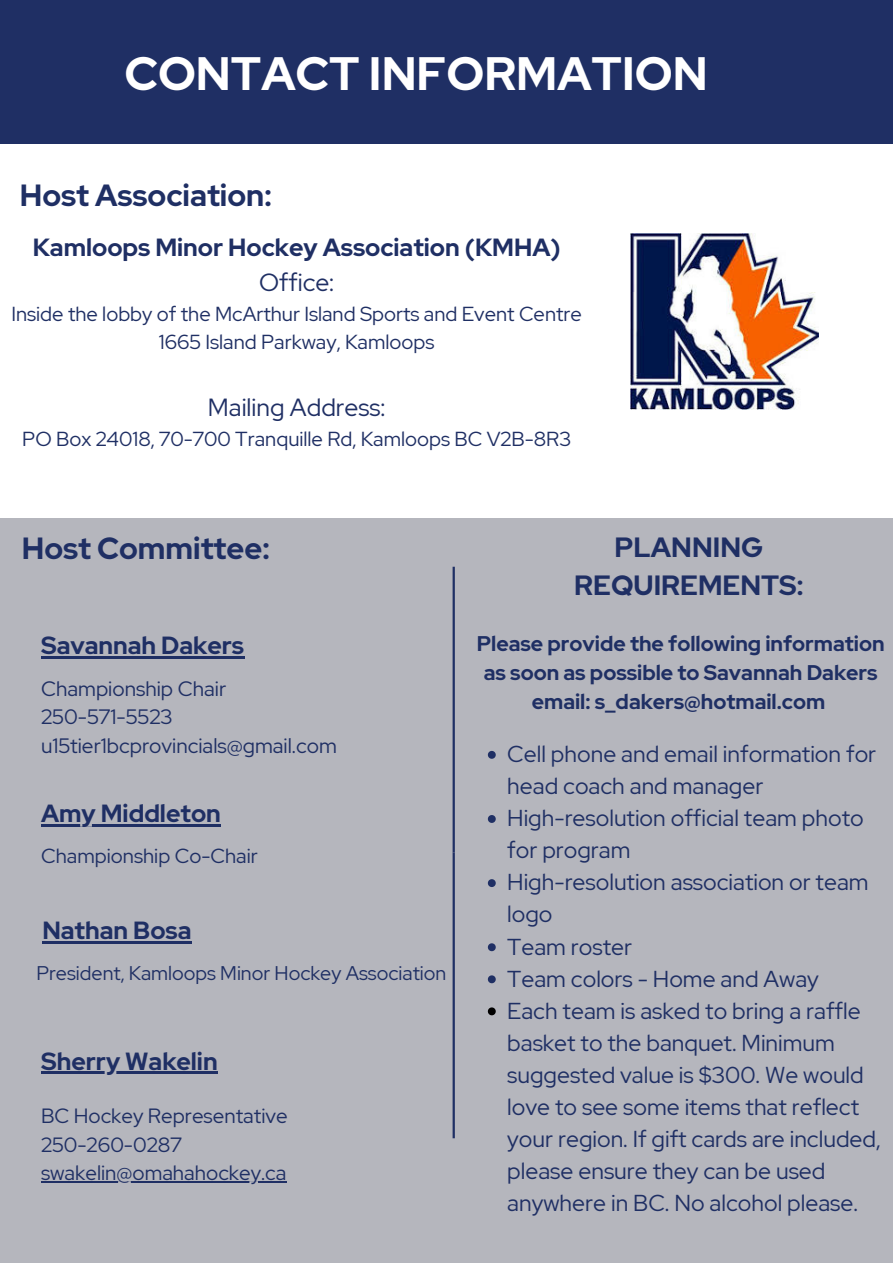
<style>
.page{position:relative;width:893px;height:1263px;background:#fff}
.page>*{position:absolute;margin:0;border:0;box-sizing:border-box;transform-origin:0 0}
.t1{font:700 46.65px "Red Hat Display";color:#fff}
.t2{font:700 30.53px "Red Hat Display";color:#1f2f64}
.t3{font:700 27.75px/38.8px "Red Hat Display";color:#1f2f64;text-align:center}
.t4{font:700 24.75px "Red Hat Display";color:#1f2f64}
.t5{font:24.75px "Red Hat Display";color:#1f2f64}
.t6{font:23.02px/32.1px "Red Hat Display";color:#1f2f64}
.t7{font:700 21.15px/29.2px "Red Hat Display";color:#1f2f64;text-align:center}
.t8{font:20.77px "Red Hat Display";color:#1f2f64}
.t9{font:20.55px "Red Hat Display";color:#1f2f64}
.t10{font:20.33px "Red Hat Display";color:#1f2f64}
.t11{font:20.25px/28.1px "Red Hat Display";color:#1f2f64;text-align:center}
.t12{font:19.73px "Red Hat Display";color:#1f2f64}
</style>
<div class="page">
<div style="left:0;top:0;width:893px;height:144px;background:#1f2f64"></div>
<img style="left:631px;top:233px;width:187px;height:176px">
<div style="left:0;top:519px;width:893px;height:744px;background:#b5b6bd"></div>
<hr style="left:41px;top:824px;width:180px;height:2px;background:#1f2f64">
<hr style="left:41px;top:656px;width:203px;height:2px;background:#1f2f64">
<hr style="left:42px;top:941px;width:149px;height:2px;background:#1f2f64">
<hr style="left:41px;top:1071px;width:177px;height:2px;background:#1f2f64">
<hr style="left:41px;top:1181px;width:245px;height:2px;background:#1f2f64">
<hr style="left:452px;top:567px;width:3px;height:285px;background:#1f2f64">
<svg style="left:488px;top:751px;width:8px;height:8px"></svg>
<svg style="left:488px;top:815px;width:8px;height:8px"></svg>
<svg style="left:488px;top:879px;width:8px;height:8px"></svg>
<svg style="left:488px;top:943px;width:8px;height:8px"></svg>
<svg style="left:488px;top:975px;width:8px;height:8px"></svg>
<svg style="left:488px;top:1007px;width:8px;height:8px"></svg>
<hr style="left:452px;top:852px;width:3px;height:286px;background:#1f2f64">
<h1 class="t1" style="left:124px;top:42px;width:584px">CONTACT INFORMATION</h1>
<h3 class="t2" style="left:20px;top:175px;width:253px">Host Association:</h3>
<p class="t4" style="left:33px;top:231px;width:529px">Kamloops Minor Hockey Association (KMHA)</p>
<p class="t5" style="left:259px;top:265px;width:77px">Office:</p>
<p class="t11" style="left:11px;top:300px;width:572px">Inside the lobby of the McArthur Island Sports and Event Centre<br>1665 Island Parkway, Kamloops</p>
<p class="t5" style="left:208px;top:390px;width:179px">Mailing Address:</p>
<p class="t11" style="left:22px;top:425px;width:550px">PO Box 24018, 70-700 Tranquille Rd, Kamloops BC V2B-8R3</p>
<h3 class="t2" style="left:22px;top:528px;width:249px">Host Committee:</h3>
<h2 class="t4" style="left:41px;top:629px;width:204px">Savannah Dakers</h2>
<h4 class="t8" style="left:41px;top:674px;width:187px">Championship Chair</h4>
<h6 class="t8" style="left:41px;top:703px;width:133px">250-571-5523</h6>
<p class="t8" style="left:41px;top:732px;width:297px">u15tier1bcprovincials@gmail.com</p>
<p class="t4" style="left:41px;top:797px;width:181px">Amy Middleton</p>
<p class="t10" style="left:41px;top:842px;width:218px">Championship Co-Chair</p>
<p class="t4" style="left:42px;top:914px;width:151px">Nathan Bosa</p>
<p class="t12" style="left:36px;top:960px;width:411px">President, Kamloops Minor Hockey Association</p>
<p class="t4" style="left:41px;top:1044px;width:178px">Sherry Wakelin</p>
<p class="t9" style="left:41px;top:1102px;width:248px">BC Hockey Representative</p>
<p class="t9" style="left:41px;top:1131px;width:142px">250-260-0287</p>
<p class="t9" style="left:41px;top:1159px;width:247px">swakelin@omahahockey.ca</p>
<p class="t3" style="left:574px;top:527px;width:231px">PLANNING<br>REQUIREMENTS:</p>
<p class="t7" style="left:477px;top:629px;width:409px">Please provide the following information as soon as possible to Savannah Dakers email: s_dakers@hotmail.com</p>
<h4 class="t6" style="left:507px;top:738px;width:370px">Cell phone and email information for head coach and manager</h4>
<p class="t6" style="left:507px;top:802px;width:358px">High-resolution official team photo for program</p>
<p class="t6" style="left:507px;top:866px;width:363px">High-resolution association or team logo</p>
<h4 class="t6" style="left:507px;top:930px;width:126px">Team roster</h4>
<p class="t6" style="left:507px;top:962px;width:313px">Team colors - Home and Away</p>
<h4 class="t6" style="left:507px;top:994px;width:375px">Each team is asked to bring a raffle basket to the banquet. Minimum suggested value is $300. We would love to see some items that reflect your region. If gift cards are included, please ensure they can be used anywhere in BC. No alcohol please.</h4>
</div>
